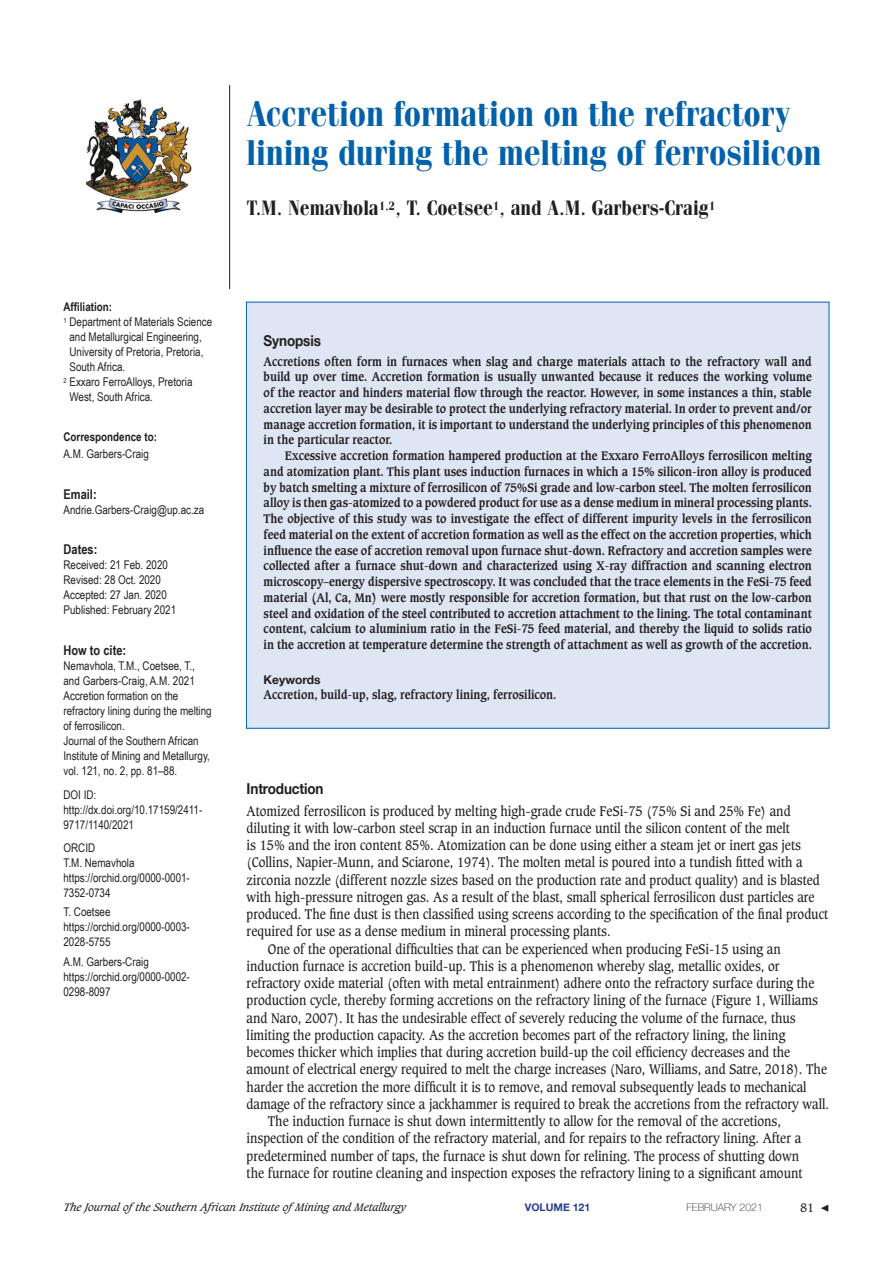
<style>
.page{position:relative;width:893px;height:1263px;background:#fff}
.page>*{position:absolute;margin:0;border:0;box-sizing:border-box;transform-origin:0 0}
.Body_Copy{font:36px/39px "Cg Fenice Bd";color:#0161aa;scale:.9 1}
.Body_Copy-2{font:21px "Cg Fenice Bd";color:#231f20;scale:.9 1}
._1st_Level_Header{font:700 15px "Helvetica Neue";letter-spacing:-.01em;color:#231f20;scale:.9 1}
.Body_Copy-3{font:13.5px/17.2px "Caxton";color:#231f20;scale:.9 1}
._1st_Para{font:13.5px/17.2px "Caxton";color:#231f20;scale:.9 1}
.Front_panel_heading{font:700 13.5px "Arial Narrow";color:#231f20}
.Synopsis_body_copy{font:700 12px/15.8px "Caxton";color:#231f20;text-align:justify;scale:.9 1}
.Front_panel_text{font:12px/15px "Arial Narrow";color:#231f20}
.Synopsis_1st_para{font:700 12px/15.8px "Caxton";color:#231f20;text-align:justify;scale:.9 1}
.Front_panel_heading-2{font:700 12px "Arial Narrow";color:#231f20}
.Body_Copy-4{font:12px "Arial Narrow";color:#231f20}
.t1{font:700 12px "Helvetica Neue";color:#231f20}
.t2{font:12px "Caxton";color:#231f20}
.t3{font:italic 10.5px "Caxton";color:#231f20}
.t4{font:100 10.5px "Helvetica Neue";color:#231f20}
.t5{font:700 10.5px "Helvetica Neue";color:#253f8e}
.s1{font-family:"Minion Pro";font-size:15px}
</style>
<div class="page">
<img style="left:86px;top:100px;width:106px;height:112px">
<div style="left:246px;top:302px;width:583px;height:426px;background:#dfe6f3"></div>
<hr style="left:229px;top:85px;width:1px;height:204px;background:#231f20">
<p class="Front_panel_heading-2" style="left:64px;top:297px;width:50px">Affiliation:</p>
<p class="Front_panel_text" style="left:69px;top:313px;width:144px;text-indent:-6px"><sup>1</sup> Department of Materials Science and Metallurgical Engineering,<br>University of Pretoria, Pretoria,<br>South Africa.</p>
<p class="Front_panel_text" style="left:69px;top:373px;width:125px;text-indent:-6px"><sup>2</sup> Exxaro FerroAlloys, Pretoria<br>West, South Africa.</p>
<p class="Front_panel_heading-2" style="left:64px;top:428px;width:95px">Correspondence to:</p>
<p class="Body_Copy-4" style="left:64px;top:445px;width:87px">A.M. Garbers-Craig</p>
<p class="Front_panel_heading" style="left:64px;top:484px;width:35px">Email:</p>
<p class="Front_panel_text" style="left:64px;top:502px;width:142px">Andrie.Garbers-Craig@up.ac.za</p>
<p class="Front_panel_heading" style="left:64px;top:539px;width:35px">Dates:</p>
<p class="Front_panel_text" style="left:64px;top:557px;width:106px">Received: 21 Feb. 2020</p>
<p class="Front_panel_text" style="left:64px;top:572px;width:99px">Revised: 28 Oct. 2020</p>
<p class="Front_panel_text" style="left:64px;top:587px;width:105px">Accepted: 27 Jan. 2020</p>
<p class="Front_panel_text" style="left:64px;top:602px;width:114px">Published: February 2021</p>
<p class="Front_panel_heading" style="left:64px;top:640px;width:64px">How to cite:</p>
<p class="Front_panel_text" style="left:64px;top:658px;width:150px">Nemavhola, T.M., Coetsee, T., and Garbers-Craig, A.M. 2021<br>Accretion formation on the refractory lining during the melting of ferrosilicon.<br>Journal of the Southern African<br>Institute of Mining and Metallurgy, vol. 121, no. 2, pp. 81–88.</p>
<p class="Front_panel_text" style="left:64px;top:786px;width:34px">DOI ID:</p>
<p class="Front_panel_text" style="left:64px;top:801px;width:140px">http://dx.doi.org/10.17159/2411-<br>9717/1140/2021</p>
<p class="Front_panel_text" style="left:64px;top:840px;width:128px">ORCID<br>T.M. Nemavhola https://orchid.org/0000-0001-<br>7352-0734</p>
<p class="Front_panel_text" style="left:64px;top:904px;width:128px">T. Coetsee https://orchid.org/0000-0003-<br>2028-5755</p>
<p class="Front_panel_text" style="left:64px;top:953px;width:128px">A.M. Garbers-Craig https://orchid.org/0000-0002-<br>0298-8097</p>
<p class="Body_Copy" style="left:247px;top:95px;width:640px">Accretion formation on the refractory lining during the melting of ferrosilicon</p>
<p class="Body_Copy-2" style="left:247px;top:195px;width:522px">T.M. Nemavhola<sup>1,2</sup>, T. Coetsee<sup>1</sup>, and A.M. Garbers-Craig<sup>1</sup></p>
<p class="_1st_Level_Header" style="left:264px;top:329px;width:65px">Synopsis</p>
<p class="Synopsis_1st_para" style="left:264px;top:354px;width:611px">Accretions often form in furnaces when slag and charge materials attach to the refractory wall and build up over time. Accretion formation is usually unwanted because it reduces the working volume of the reactor and hinders material flow through the reactor. However, in some instances a thin, stable accretion layer may be desirable to protect the underlying refractory material. In order to prevent and/or manage accretion formation, it is important to understand the underlying principles of this phenomenon in the particular reactor.</p>
<p class="Synopsis_body_copy" style="left:264px;top:448px;width:611px;text-indent:21px">Excessive accretion formation hampered production at the Exxaro FerroAlloys ferrosilicon melting and atomization plant. This plant uses induction furnaces in which a 15% silicon-iron alloy is produced by batch smelting a mixture of ferrosilicon of 75%Si grade and low-carbon steel. The molten ferrosilicon alloy is then gas-atomized to a powdered product for use as a dense medium in mineral processing plants.<br>The objective of this study was to investigate the effect of different impurity levels in the ferrosilicon feed material on the extent of accretion formation as well as the effect on the accretion properties, which influence the ease of accretion removal upon furnace shut-down. Refractory and accretion samples were collected after a furnace shut-down and characterized using X-ray diffraction and scanning electron microscopy–energy dispersive spectroscopy. It was concluded that the trace elements in the FeSi-75 feed material (Al, Ca, Mn) were mostly responsible for accretion formation, but that rust on the low-carbon steel and oxidation of the steel contributed to accretion attachment to the lining. The total contaminant content, calcium to aluminium ratio in the FeSi-75 feed material, and thereby the liquid to solids ratio in the accretion at temperature determine the strength of attachment as well as growth of the accretion.</p>
<p class="t1" style="left:264px;top:670px;width:59px">Keywords</p>
<p class="Synopsis_body_copy" style="left:264px;top:687px;width:327px">Accretion, build-up, slag, refractory lining, ferrosilicon.</p>
<p class="_1st_Level_Header" style="left:247px;top:777px;width:87px">Introduction</p>
<p class="_1st_Para" style="left:247px;top:802px;width:648px">Atomized ferrosilicon is produced by melting high-grade crude FeSi-75 (75% Si and 25% Fe) and diluting it with low-carbon steel scrap in an induction furnace until the silicon content of the melt<br>is 15% and the iron content 85%. Atomization can be done using either a steam jet or inert gas jets (Collins, Napier-Munn, and Sciarone, 1974). The molten metal is poured into a tundish fitted with a zirconia nozzle (different nozzle sizes based on the production rate and product quality) and is blasted with high-pressure nitrogen gas. As a result of the blast, small spherical ferrosilicon dust particles are produced. The fine dust is then classified using screens according to the specification of the final product required for use as a dense medium in mineral processing plants.</p>
<p class="Body_Copy-3" style="left:247px;top:940px;width:649px;text-indent:21px">One of the operational difficulties that can be experienced when producing FeSi-15 using an induction furnace is accretion build-up. This is a phenomenon whereby slag, metallic oxides, or refractory oxide material (often with metal entrainment) adhere onto the refractory surface during the production cycle, thereby forming accretions on the refractory lining of the furnace (Figure 1, Williams and Naro, 2007). It has the undesirable effect of severely reducing the volume of the furnace, thus limiting the production capacity. As the accretion becomes part of the refractory lining, the lining becomes thicker which implies that during accretion build-up the coil efficiency decreases and the amount of electrical energy required to melt the charge increases (Naro, Williams, and Satre, 2018). The harder the accretion the more difficult it is to remove, and removal subsequently leads to mechanical damage of the refractory since a jackhammer is required to break the accretions from the refractory wall.</p>
<p class="Body_Copy-3" style="left:247px;top:1113px;width:619px;text-align:center">The induction furnace is shut down intermittently to allow for the removal of the accretions, inspection of the condition of the refractory material, and for repairs to the refractory lining. After a predetermined number of taps, the furnace is shut down for relining. The process of shutting down the furnace for routine cleaning and inspection exposes the refractory lining to a significant amount</p>
<p class="t3" style="left:64px;top:1201px;width:344px">The Journal ofthe Southern African Institute ofMining and Metallurgy</p>
<p class="t5" style="left:525px;top:1199px;width:67px">VOLUME 121</p>
<p class="t4" style="left:686px;top:1199px;width:78px">FEBRUARY 2021</p>
<p class="t2" style="left:800px;top:1200px;width:31px">81 <span class="s1">◀</span></p>
</div>
